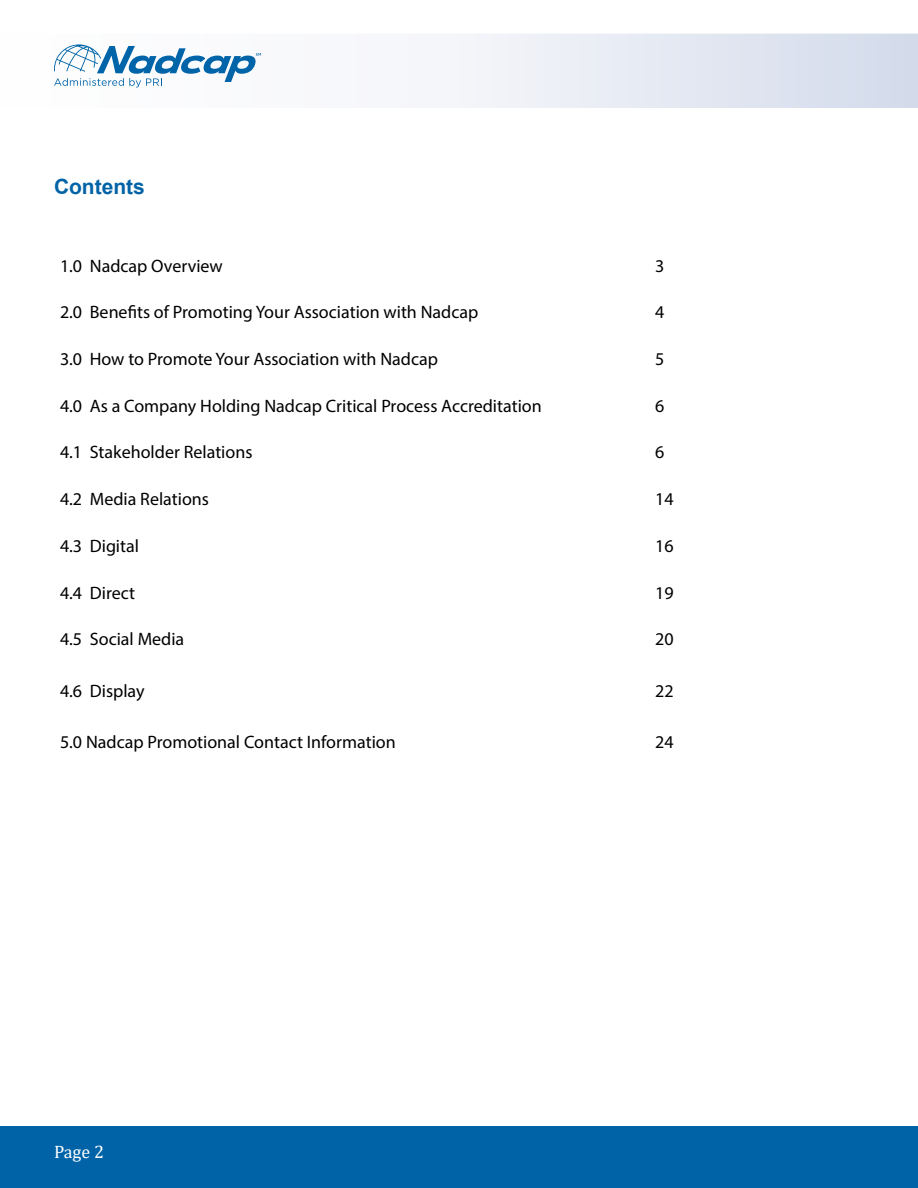
<style>
.page{position:relative;width:918px;height:1188px;background:#fff}
.page>*{position:absolute;margin:0;border:0;box-sizing:border-box;transform-origin:0 0}
.t1{font:700 21px "Arial";color:#0063a7}
.t2{font:18px "Myriad Pro";color:#000}
.t3{font:18px "Cambria";color:#fff}
</style>
<div class="page">
<div style="left:0;top:1127px;width:918px;height:61px;background:#0063a7"></div>
<svg style="left:54px;top:44px;width:207px;height:43px"></svg>
<p class="t1" style="left:54px;top:175px;width:92px">Contents</p>
<p class="t2" style="left:60px;top:259px;width:164px">1.0 Nadcap Overview</p>
<p class="t2" style="left:655px;top:259px;width:11px">3</p>
<p class="t2" style="left:60px;top:305px;width:420px">2.0 Benefits of Promoting Your Association with Nadcap</p>
<p class="t2" style="left:655px;top:305px;width:11px">4</p>
<p class="t2" style="left:60px;top:352px;width:380px">3.0 How to Promote Your Association with Nadcap</p>
<p class="t2" style="left:655px;top:352px;width:11px">5</p>
<p class="t2" style="left:60px;top:399px;width:483px">4.0 As a Company Holding Nadcap Critical Process Accreditation</p>
<p class="t2" style="left:655px;top:399px;width:11px">6</p>
<p class="t2" style="left:60px;top:446px;width:194px">4.1 Stakeholder Relations</p>
<p class="t2" style="left:655px;top:446px;width:11px">6</p>
<p class="t2" style="left:60px;top:492px;width:151px">4.2 Media Relations</p>
<p class="t2" style="left:655px;top:492px;width:20px">14</p>
<p class="t2" style="left:60px;top:539px;width:81px">4.3 Digital</p>
<p class="t2" style="left:655px;top:539px;width:20px">16</p>
<p class="t2" style="left:60px;top:586px;width:77px">4.4 Direct</p>
<p class="t2" style="left:655px;top:586px;width:20px">19</p>
<p class="t2" style="left:60px;top:632px;width:126px">4.5 Social Media</p>
<p class="t2" style="left:655px;top:632px;width:20px">20</p>
<p class="t2" style="left:60px;top:684px;width:86px">4.6 Display</p>
<p class="t2" style="left:655px;top:684px;width:20px">22</p>
<p class="t2" style="left:60px;top:735px;width:337px">5.0 Nadcap Promotional Contact Information</p>
<p class="t2" style="left:655px;top:735px;width:20px">24</p>
<p class="t3" style="left:54px;top:1145px;width:52px">Page 2</p>
</div>
